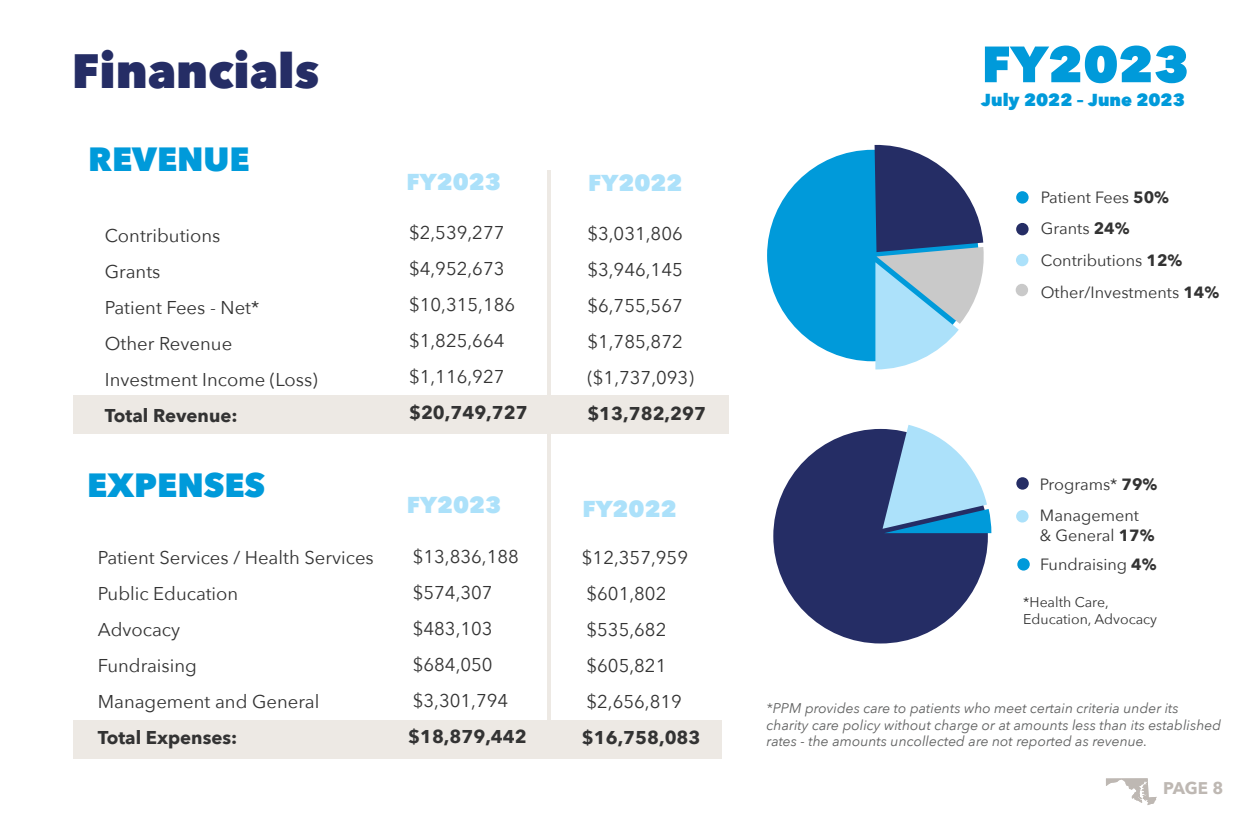
<style>
.page{position:relative;width:1260px;height:828px;background:#fff}
.page>*{position:absolute;margin:0;border:0;box-sizing:border-box;transform-origin:0 0}
.t1{font:800 50.4px "Avenir Next";color:#009ada}
.t2{font:800 48px "Avenir Next";color:#252d65}
.t3{font:800 33.6px "Avenir Next";color:#009ada}
.t4{font:800 23px "Avenir Next";color:#ace1fa}
.t5{font:18.4px/36px "Avenir Next";color:#333}
.t6{font:700 18.4px "Avenir Next";color:#333}
.t7{font:800 17.4px "Avenir Next";color:#009ada}
.t8{font:700 16.8px "Avenir Next";color:#beb8b3}
.t9{font:16.2px/31.6px "Avenir Next";color:#333}
.t10{font:italic 14px/16.8px "Avenir Next";color:#606161}
.t11{font:14px/16.8px "Avenir Next";color:#333}
.s1{font-weight:700}
</style>
<div class="page">
<div style="left:767px;top:150px;width:212px;height:211px;background:#009ada;border-radius:50%"></div>
<div style="left:73px;top:395px;width:656px;height:38px;background:#ede9e4"></div>
<div style="left:74px;top:720px;width:648px;height:38px;background:#ede9e4"></div>
<svg style="left:1106px;top:778px;width:51px;height:27px"></svg>
<div style="left:1016px;top:191px;width:13px;height:13px;background:#009ada;border-radius:50%"></div>
<div style="left:1016px;top:223px;width:13px;height:12px;background:#252d65;border-radius:50%"></div>
<div style="left:1016px;top:254px;width:12px;height:12px;background:#ace1fa;border-radius:50%"></div>
<div style="left:1016px;top:477px;width:13px;height:13px;background:#252d65;border-radius:50%"></div>
<div style="left:1016px;top:510px;width:13px;height:13px;background:#ace1fa;border-radius:50%"></div>
<hr style="left:547px;top:170px;width:4px;height:587px;background:#ede9e4">
<div style="left:1017px;top:558px;width:13px;height:13px;background:#009ada;border-radius:50%"></div>
<div style="left:1016px;top:284px;width:12px;height:12px;background:#c9c9c9;border-radius:50%"></div>
<div style="left:773px;top:429px;width:215px;height:215px;background:#252d65;border-radius:50%"></div>
<svg style="left:875px;top:144px;width:109px;height:225px"></svg>
<svg style="left:883px;top:425px;width:108px;height:108px"></svg>
<h2 class="t2" style="left:72px;top:41px;width:249px">Financials</h2>
<h3 class="t3" style="left:88px;top:139px;width:163px">REVENUE</h3>
<p class="t5" style="left:105px;top:216px;width:214px">Contributions<br>Grants<br>Patient Fees - Net*<br>Other Revenue<br>Investment Income (Loss)</p>
<p class="t6" style="left:105px;top:399px;width:134px">Total Revenue:</p>
<p class="t4" style="left:407px;top:168px;width:96px">FY2023</p>
<p class="t5" style="left:409px;top:214px;width:108px">$2,539,277 $4,952,673 $10,315,186 $1,825,664 $1,116,927</p>
<p class="t6" style="left:409px;top:397px;width:120px">$20,749,727</p>
<p class="t4" style="left:588px;top:168px;width:96px">FY2022</p>
<p class="t5" style="left:587px;top:215px;width:108px">$3,031,806 $3,946,145 $6,755,567 $1,785,872 ($1,737,093)</p>
<p class="t6" style="left:587px;top:397px;width:120px">$13,782,297</p>
<h1 class="t1" style="left:982px;top:33px;width:209px">FY2023</h1>
<p class="t7" style="left:981px;top:89px;width:205px">July 2022 – June 2023</p>
<p class="t9" style="left:1041px;top:181px;width:180px">Patient Fees <span class="s1">50%<br></span>Grants <span class="s1">24%<br></span>Contributions <span class="s1">12%<br></span>Other/Investments <span class="s1">14%</span></p>
<h3 class="t3" style="left:87px;top:465px;width:180px">EXPENSES</h3>
<p class="t9" style="left:1040px;top:467px;width:119px">Programs* <span class="s1">79%<br></span>Management</p>
<p class="t9" style="left:1040px;top:519px;width:116px">&amp; General <span class="s1">17%</span></p>
<p class="t4" style="left:407px;top:491px;width:96px">FY2023</p>
<p class="t5" style="left:413px;top:538px;width:108px">$13,836,188 $574,307 $483,103 $684,050 $3,301,794</p>
<p class="t6" style="left:408px;top:721px;width:120px">$18,879,442</p>
<p class="t4" style="left:582px;top:494px;width:96px">FY2022</p>
<p class="t5" style="left:582px;top:539px;width:108px">$12,357,959 $601,802 $535,682 $605,821 $2,656,819</p>
<p class="t6" style="left:582px;top:722px;width:120px">$16,758,083</p>
<p class="t5" style="left:98px;top:539px;width:278px">Patient Services / Health Services<br>Public Education<br>Advocacy<br>Fundraising<br>Management and General</p>
<p class="t6" style="left:98px;top:722px;width:141px">Total Expenses:</p>
<p class="t9" style="left:1040px;top:548px;width:118px">Fundraising <span class="s1">4%</span></p>
<p class="t11" style="left:1023px;top:593px;width:135px">*Health Care,<br>Education, Advocacy</p>
<p class="t10" style="left:767px;top:699px;width:456px">*PPM provides care to patients who meet certain criteria under its charity care policy without charge or at amounts less than its established rates - the amounts uncollected are not reported as revenue.</p>
<p class="t8" style="left:1163px;top:773px;width:62px">PAGE 8</p>
</div>
